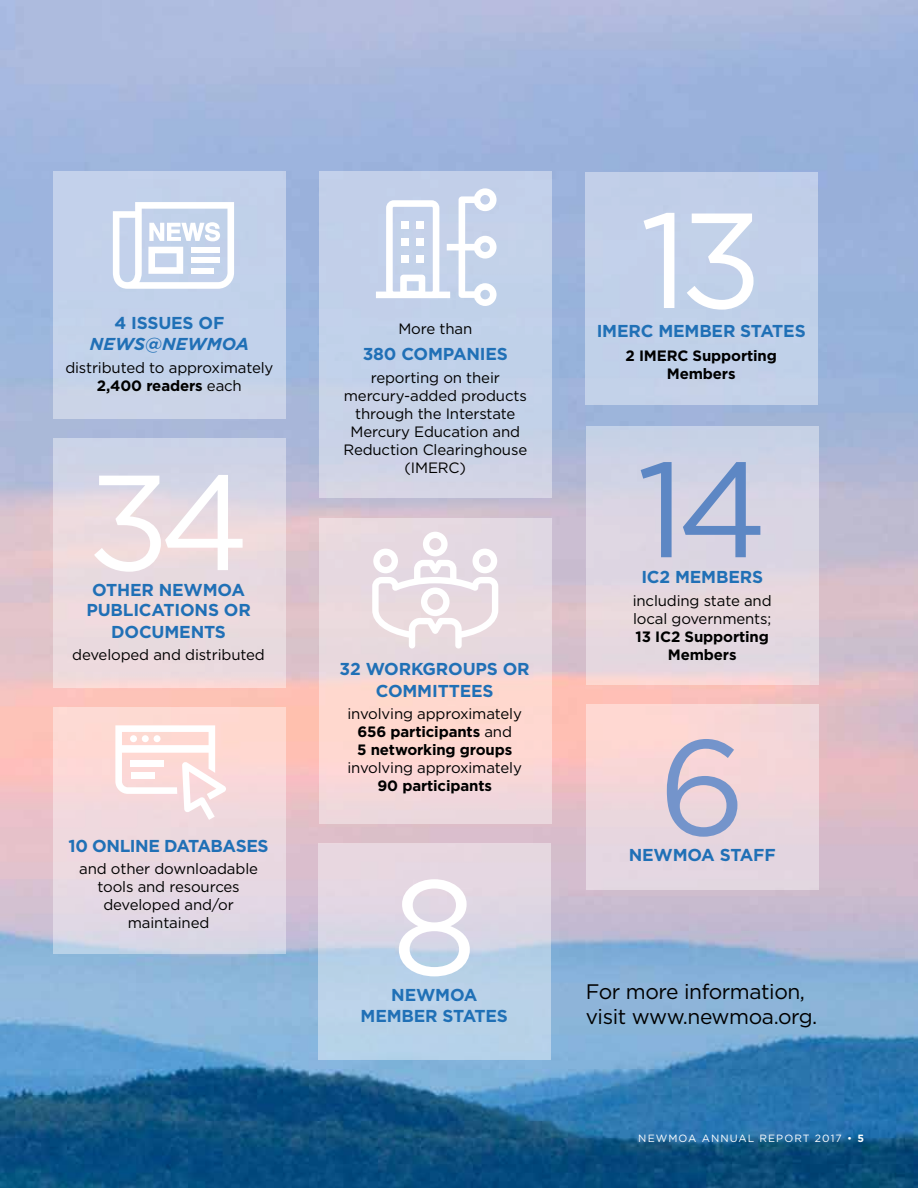
<style>
.page{position:relative;width:918px;height:1188px;background:#fff}
.page>*{position:absolute;margin:0;border:0;box-sizing:border-box;transform-origin:0 0}
.t1{font:135px "Gotham";color:#fff}
.t2{font:135px "Gotham";color:#5d87c4}
.t3{font:135px "Gotham";color:#7494cb}
.t4{font:21px/25.5px "Gotham";letter-spacing:-.02em;color:#000}
.t5{font:700 17.25px/21.1px "Gotham";letter-spacing:-.01em;color:#2070b6;text-align:center}
.t6{font:italic 700 17.25px "Gotham";letter-spacing:.005em;color:#2070b6}
.t7{font:15px/18px "Gotham";letter-spacing:-.01em;color:#000;text-align:center}
.t8{font:700 15px/18px "Gotham";letter-spacing:-.01em;color:#000;text-align:center}
.t9{font:10.5px "Gotham";letter-spacing:.1em;color:#fff}
.s1{font-weight:700}
.s2{font-weight:400}
</style>
<div class="page">
<img style="left:0;top:0;width:918px;height:1188px">
<div style="left:54px;top:172px;width:232px;height:247px;background:#c3d2eb"></div>
<svg style="left:113px;top:202px;width:121px;height:87px"></svg>
<svg style="left:53px;top:439px;width:232px;height:249px;fill:#e9dade"></svg>
<div style="left:53px;top:708px;width:232px;height:246px;background:linear-gradient(to bottom,#ffd9d0,#d8d7e8)"></div>
<svg style="left:115px;top:725px;width:111px;height:95px"></svg>
<div style="left:131px;top:760px;width:33px;height:7px;background:#fff"></div>
<div style="left:131px;top:772px;width:23px;height:7px;background:#fff"></div>
<div style="left:320px;top:172px;width:232px;height:326px;background:linear-gradient(to bottom,#becfeb,#ccd3e6)"></div>
<svg style="left:376px;top:188px;width:121px;height:118px"></svg>
<div style="left:401px;top:221px;width:8px;height:8px;background:#fff"></div>
<div style="left:416px;top:221px;width:8px;height:8px;background:#fff"></div>
<div style="left:401px;top:238px;width:8px;height:8px;background:#fff"></div>
<div style="left:416px;top:238px;width:8px;height:8px;background:#fff"></div>
<div style="left:401px;top:255px;width:8px;height:8px;background:#fff"></div>
<div style="left:416px;top:255px;width:8px;height:8px;background:#fff"></div>
<svg style="left:319px;top:518px;width:232px;height:306px"></svg>
<svg style="left:372px;top:532px;width:126px;height:117px"></svg>
<svg style="left:318px;top:844px;width:233px;height:216px;fill:#bdd4e6"></svg>
<div style="left:585px;top:172px;width:233px;height:233px;background:#c2d0e9"></div>
<div style="left:586px;top:426px;width:233px;height:258px;background:linear-gradient(to bottom,#cad2e7,#eed9dc)"></div>
<div style="left:586px;top:704px;width:233px;height:186px;background:linear-gradient(to bottom,#fed6d3,#e0d6e2)"></div>
<p class="t5" style="left:115px;top:312px;width:111px">4 ISSUES OF</p>
<p class="t6" style="left:90px;top:333px;width:160px">NEWS@NEWMOA</p>
<p class="t7" style="left:65px;top:358px;width:210px">distributed to approximately<br><span class="s1">2,400 readers</span> each</p>
<h1 class="t1" style="left:87px;top:436px;width:164px">34</h1>
<p class="t5" style="left:86px;top:579px;width:166px">OTHER NEWMOA<br>PUBLICATIONS OR<br>DOCUMENTS</p>
<p class="t7" style="left:72px;top:646px;width:194px">developed and distributed</p>
<p class="t5" style="left:69px;top:835px;width:202px">10 ONLINE DATABASES</p>
<p class="t7" style="left:79px;top:860px;width:180px">and other downloadable tools and resources developed and/or maintained</p>
<p class="t7" style="left:398px;top:320px;width:75px">More than</p>
<p class="t5" style="left:363px;top:344px;width:147px">380 COMPANIES</p>
<p class="t7" style="left:343px;top:368px;width:185px">reporting on their mercury-added products through the Interstate<br>Mercury Education and<br>Reduction Clearinghouse (IMERC)</p>
<p class="t5" style="left:340px;top:658px;width:192px;line-height:21.6px">32 WORKGROUPS OR<br>COMMITTEES</p>
<p class="t8" style="left:347px;top:705px;width:176px"><span class="s2">involving approximately<br></span>656 participants <span class="s2">and<br></span>5 networking groups</p>
<p class="t7" style="left:347px;top:759px;width:176px">involving approximately</p>
<p class="t8" style="left:377px;top:777px;width:116px">90 participants</p>
<h1 class="t1" style="left:392px;top:841px;width:87px">8</h1>
<p class="t5" style="left:361px;top:1006px;width:149px">MEMBER STATES</p>
<p class="t5" style="left:391px;top:984px;width:88px">NEWMOA</p>
<h1 class="t1" style="left:640px;top:174px;width:124px">13</h1>
<p class="t5" style="left:597px;top:320px;width:211px">IMERC MEMBER STATES</p>
<p class="t8" style="left:625px;top:346px;width:153px">2 IMERC Supporting<br>Members</p>
<h1 class="t2" style="left:637px;top:423px;width:132px">14</h1>
<p class="t5" style="left:641px;top:567px;width:123px">IC2 MEMBERS</p>
<p class="t7" style="left:633px;top:591px;width:140px;text-align:left">including state and local governments;</p>
<p class="t8" style="left:636px;top:627px;width:135px">13 IC2 Supporting<br>Members</p>
<h1 class="t3" style="left:659px;top:701px;width:89px">6</h1>
<p class="t5" style="left:629px;top:844px;width:148px">NEWMOA STAFF</p>
<h2 class="t4" style="left:586px;top:978px;width:233px">For more information, visit www.newmoa.org.</h2>
<p class="t9" style="left:638px;top:1132px;width:227px">NEWMOA ANNUAL REPORT 2017 • <span class="s1">5</span></p>
</div>
